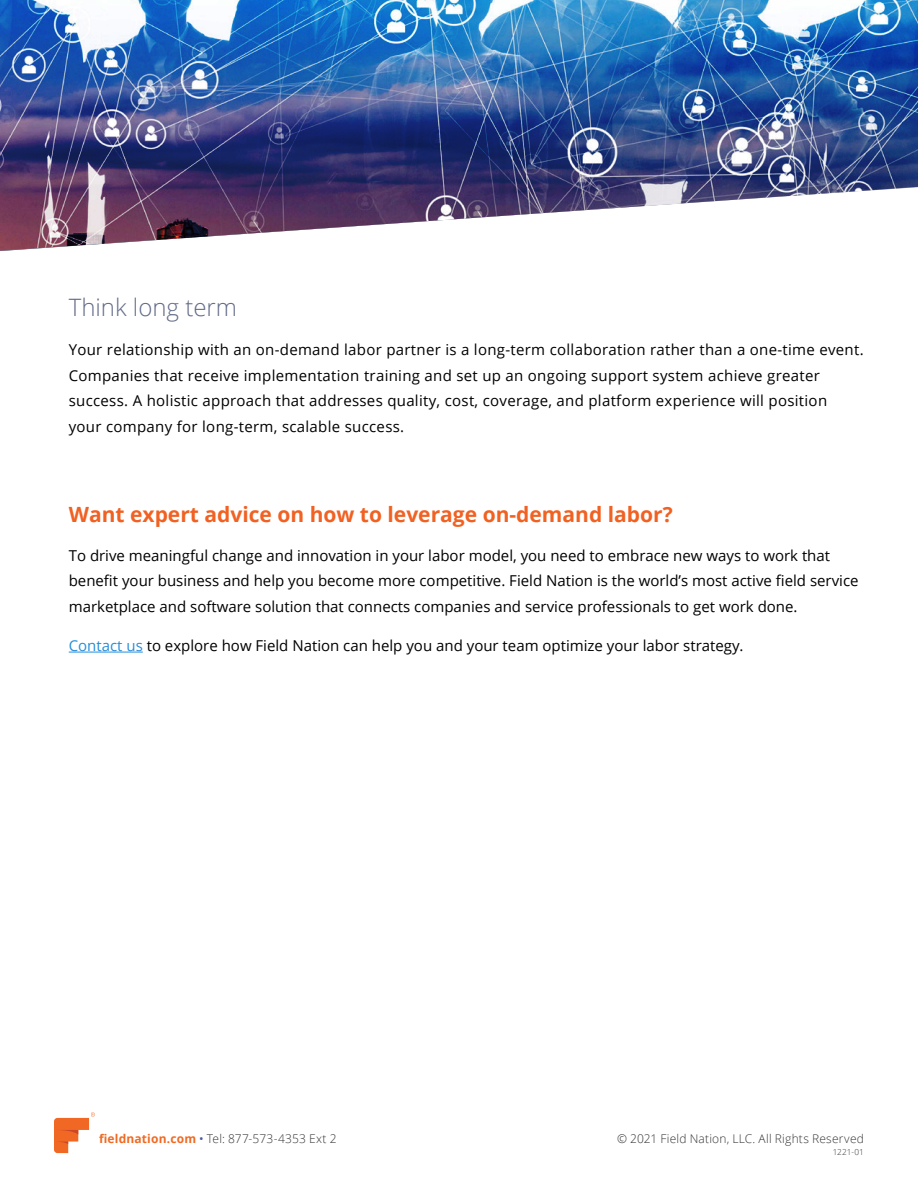
<style>
.page{position:relative;width:918px;height:1188px;background:#fff}
.page>*{position:absolute;margin:0;border:0;box-sizing:border-box;transform-origin:0 0}
.t1{font:300 24px "Open Sans";color:#636b88}
.t2{font:700 21px "Open Sans";color:#f16122}
.t3{font:15px/25.5px "Open Sans";color:#000}
.t4{font:15px/25.5px "Open Sans";letter-spacing:.02em;color:#000}
.t5{font:300 12px "Open Sans";letter-spacing:.015em;color:#343433}
.t6{font:300 8.25px "Open Sans";letter-spacing:.005em;color:#343433}
.s1{color:#268ed9}
.s2{font-weight:700;color:#f16a22}
.s3{font-weight:400;color:#4957a6}
</style>
<div class="page">
<svg style="left:54px;top:1113px;width:40px;height:40px"></svg>
<hr style="left:69px;top:652px;width:74px;height:1px;background:#268ed9">
<img style="left:0;top:0;width:918px;height:251px">
<h1 class="t1" style="left:69px;top:291px;width:170px">Think long term</h1>
<p class="t4" style="left:69px;top:337px;width:797px">Your relationship with an on-demand labor partner is a long-term collaboration rather than a one-time event.<br>Companies that receive implementation training and set up an ongoing support system achieve greater success. A holistic approach that addresses quality, cost, coverage, and platform experience will position your company for long-term, scalable success.</p>
<h2 class="t2" style="left:69px;top:499px;width:605px">Want expert advice on how to leverage on-demand labor?</h2>
<p class="t3" style="left:69px;top:542px;width:791px">To drive meaningful change and innovation in your labor model, you need to embrace new ways to work that benefit your business and help you become more competitive. Field Nation is the world’s most active field service marketplace and software solution that connects companies and service professionals to get work done.</p>
<p class="t3" style="left:69px;top:632px;width:676px"><span class="s1">Contact us</span> to explore how Field Nation can help you and your team optimize your labor strategy.</p>
<p class="t5" style="left:99px;top:1131px;width:239px"><span class="s2">fieldnation.com</span> <span class="s3">•</span> Tel: 877-573-4353 Ext 2</p>
<p class="t5" style="left:617px;top:1131px;width:248px">© 2021 Field Nation, LLC. All Rights Reserved</p>
<p class="t6" style="left:833px;top:1147px;width:33px">1221-01</p>
</div>
